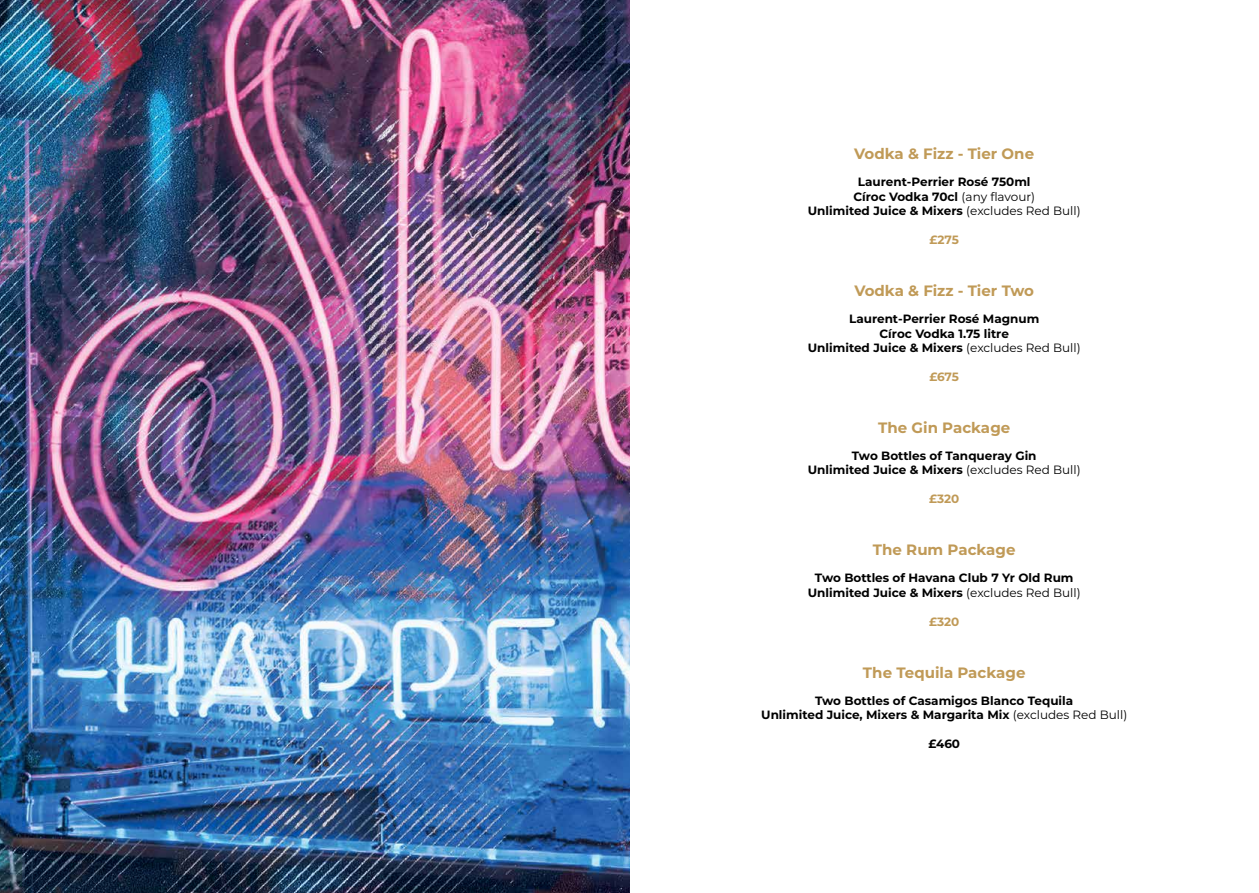
<style>
.page{position:relative;width:1259px;height:893px;background:#fff}
.page>*{position:absolute;margin:0;border:0;box-sizing:border-box;transform-origin:0 0}
.t1{font:700 15px "Montserrat";color:#c09a57}
.t2{font:700 12px/14.4px "Montserrat";color:#000;text-align:center}
.t3{font:700 12px "Montserrat";letter-spacing:-.005em;color:#c09a57}
.s1{font-weight:400}
</style>
<div class="page">
<img style="left:0;top:0;width:629px;height:893px">
<p class="t1" style="left:854px;top:143px;width:181px">Vodka &amp; Fizz - Tier One</p>
<p class="t2" style="left:808px;top:174px;width:274px">Laurent-Perrier Rosé 750ml<br>Círoc Vodka 70cl <span class="s1">(any flavour)<br></span>Unlimited Juice &amp; Mixers <span class="s1">(excludes Red Bull)</span></p>
<p class="t3" style="left:929px;top:231px;width:31px">£275</p>
<p class="t1" style="left:854px;top:280px;width:181px">Vodka &amp; Fizz - Tier Two</p>
<p class="t2" style="left:808px;top:311px;width:274px">Laurent-Perrier Rosé Magnum<br>Círoc Vodka 1.75 litre<br>Unlimited Juice &amp; Mixers <span class="s1">(excludes Red Bull)</span></p>
<p class="t3" style="left:929px;top:368px;width:31px">£675</p>
<p class="t1" style="left:878px;top:417px;width:134px">The Gin Package</p>
<p class="t2" style="left:808px;top:448px;width:274px">Two Bottles of Tanqueray Gin<br>Unlimited Juice &amp; Mixers <span class="s1">(excludes Red Bull)</span></p>
<p class="t3" style="left:929px;top:490px;width:32px">£320</p>
<p class="t1" style="left:873px;top:539px;width:144px">The Rum Package</p>
<p class="t2" style="left:808px;top:570px;width:274px">Two Bottles of Havana Club 7 Yr Old Rum<br>Unlimited Juice &amp; Mixers <span class="s1">(excludes Red Bull)</span></p>
<p class="t3" style="left:929px;top:613px;width:32px">£320</p>
<p class="t1" style="left:863px;top:662px;width:164px">The Tequila Package</p>
<p class="t2" style="left:761px;top:693px;width:367px">Two Bottles of Casamigos Blanco Tequila<br>Unlimited Juice, Mixers &amp; Margarita Mix <span class="s1">(excludes Red Bull)</span></p>
<p class="t2" style="left:928px;top:736px;width:33px">£460</p>
</div>
